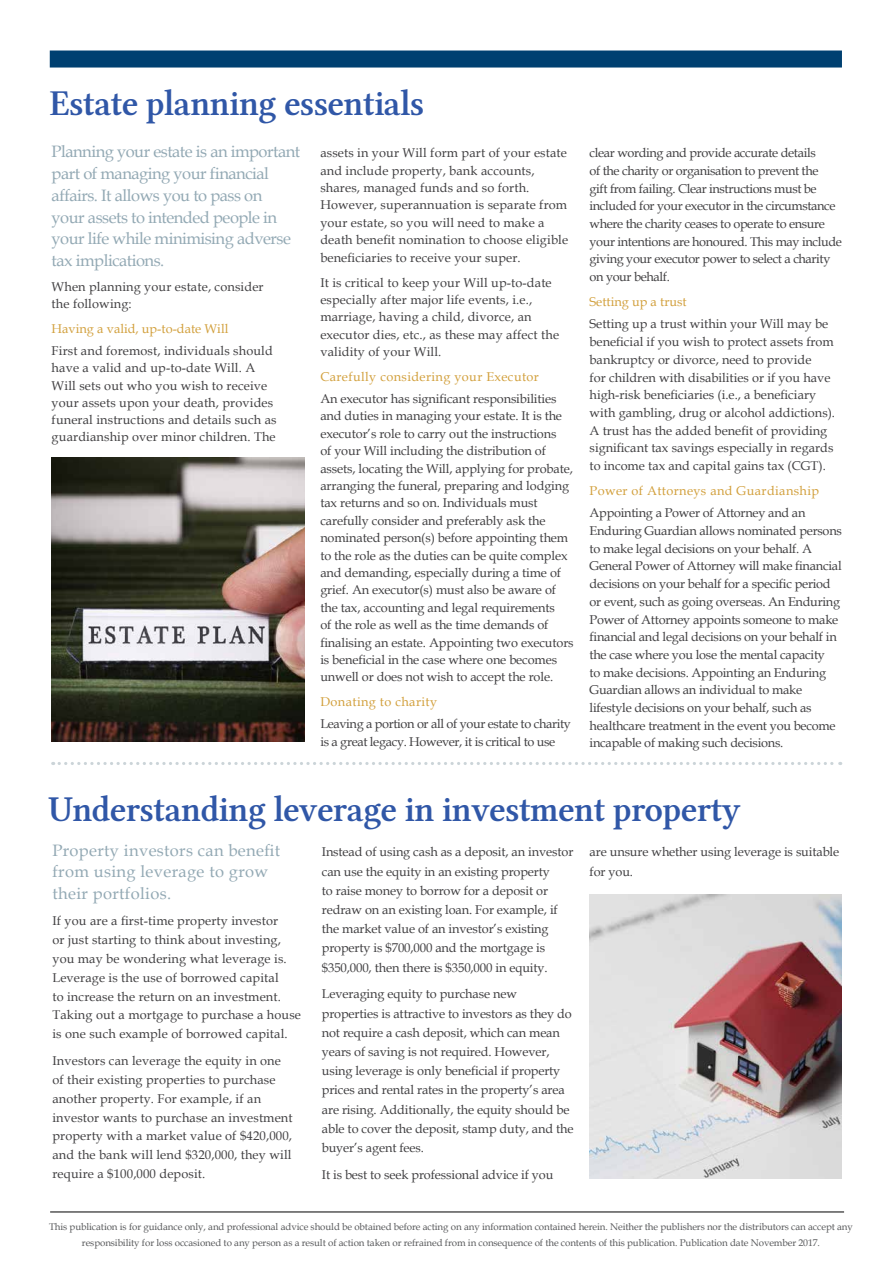
<style>
.page{position:relative;width:893px;height:1263px;background:#fff}
.page>*{position:absolute;margin:0;border:0;box-sizing:border-box;transform-origin:0 0}
.t1{font:36px "Lin Libertine Z";letter-spacing:-.02em;color:#3057a7}
.t2{font:16.5px/21.8px "Book Antiqua";letter-spacing:-.03em;color:#93a9b4}
.t3{font:16.5px/21.8px "Book Antiqua";letter-spacing:.02em;color:#93a9b4}
.t4{font:12.75px/17.7px "Book Antiqua";letter-spacing:-.01em;color:#414042}
.t5{font:12.75px/18.8px "Book Antiqua";letter-spacing:.01em;color:#414042}
.t6{font:12.75px/17.7px "Book Antiqua";letter-spacing:-.03em;color:#414042}
.t7{font:12.75px "Book Antiqua";letter-spacing:.03em;color:#d2a03d}
.t8{font:12.75px "Book Antiqua";color:#d2a03d}
.t9{font:9.75px/15.9px "Book Antiqua";letter-spacing:-.01em;color:#58595b;text-align:center}
</style>
<div class="page">
<div style="left:58px;top:51px;width:775px;height:17px;background:#004071"></div>
<hr style="left:50px;top:1212px;width:794px;height:1px;background:#000">
<img style="left:52px;top:457px;width:252px;height:285px">
<svg style="left:53px;top:762px;width:788px;height:3px"></svg>
<img style="left:590px;top:894px;width:252px;height:285px">
<h1 class="t1" style="left:50px;top:83px;width:376px">Estate planning essentials</h1>
<p class="t5" style="left:320px;top:144px;width:249px;line-height:17.4px">assets in your Will form part of your estate and include property, bank accounts, shares, managed funds and so forth.<br>However, superannuation is separate from your estate, so you will need to make a death benefit nomination to choose eligible beneficiaries to receive your super.</p>
<p class="t5" style="left:320px;top:273px;width:240px;line-height:17.4px">It is critical to keep your Will up-to-date especially after major life events, i.e., marriage, having a child, divorce, an executor dies, etc., as these may affect the validity of your Will.</p>
<p class="t7" style="left:320px;top:368px;width:220px">Carefully considering your Executor</p>
<p class="t4" style="left:320px;top:390px;width:255px">An executor has significant responsibilities and duties in managing your estate. It is the executor’s role to carry out the instructions<br>of your Will including the distribution of assets, locating the Will, applying for probate, arranging the funeral, preparing and lodging tax returns and so on. Individuals must carefully consider and preferably ask the nominated person(s) before appointing them to the role as the duties can be quite complex and demanding, especially during a time of grief. An executor(s) must also be aware of the tax, accounting and legal requirements<br>of the role as well as the time demands of finalising an estate. Appointing two executors is beneficial in the case where one becomes unwell or does not wish to accept the role.</p>
<p class="t7" style="left:320px;top:693px;width:118px">Donating to charity</p>
<p class="t6" style="left:320px;top:715px;width:252px">Leaving a portion or all of your estate to charity is a great legacy. However, it is critical to use</p>
<p class="t2" style="left:52px;top:141px;width:250px">Planning your estate is an important part of managing your financial affairs. It allows you to pass on<br>your assets to intended people in your life while minimising adverse tax implications.</p>
<p class="t5" style="left:52px;top:278px;width:213px;line-height:17.2px">When planning your estate, consider the following:</p>
<p class="t8" style="left:52px;top:320px;width:178px">Having a valid, up-to-date Will</p>
<p class="t5" style="left:52px;top:342px;width:227px;line-height:17.2px">First and foremost, individuals should have a valid and up-to-date Will. A Will sets out who you wish to receive your assets upon your death, provides funeral instructions and details such as guardianship over minor children. The</p>
<p class="t6" style="left:590px;top:144px;width:254px">clear wording and provide accurate details<br>of the charity or organisation to prevent the<br>gift from failing. Clear instructions must be included for your executor in the circumstance where the charity ceases to operate to ensure your intentions are honoured. This may include giving your executor power to select a charity on your behalf.</p>
<p class="t8" style="left:590px;top:293px;width:99px">Setting up a trust</p>
<p class="t4" style="left:590px;top:315px;width:247px">Setting up a trust within your Will may be beneficial if you wish to protect assets from bankruptcy or divorce, need to provide<br>for children with disabilities or if you have high-risk beneficiaries (i.e., a beneficiary with gambling, drug or alcohol addictions).<br>A trust has the added benefit of providing significant tax savings especially in regards to income tax and capital gains tax (CGT).</p>
<p class="t7" style="left:590px;top:482px;width:231px">Power of Attorneys and Guardianship</p>
<p class="t4" style="left:590px;top:504px;width:254px">Appointing a Power of Attorney and an Enduring Guardian allows nominated persons to make legal decisions on your behalf. A General Power of Attorney will make financial decisions on your behalf for a specific period or event, such as going overseas. An Enduring Power of Attorney appoints someone to make financial and legal decisions on your behalf in the case where you lose the mental capacity<br>to make decisions. Appointing an Enduring Guardian allows an individual to make lifestyle decisions on your behalf, such as healthcare treatment in the event you become incapable of making such decisions.</p>
<h1 class="t1" style="left:48px;top:788px;width:694px">Understanding leverage in investment property</h1>
<p class="t3" style="left:52px;top:839px;width:229px">Property investors can benefit from using leverage to grow their portfolios.</p>
<p class="t5" style="left:52px;top:911px;width:250px">If you are a first-time property investor<br>or just starting to think about investing, you may be wondering what leverage is.<br>Leverage is the use of borrowed capital<br>to increase the return on an investment.<br>Taking out a mortgage to purchase a house is one such example of borrowed capital.</p>
<p class="t5" style="left:52px;top:1051px;width:242px">Investors can leverage the equity in one of their existing properties to purchase another property. For example, if an investor wants to purchase an investment property with a market value of $420,000, and the bank will lend $320,000, they will require a $100,000 deposit.</p>
<p class="t4" style="left:322px;top:842px;width:253px;line-height:19.2px">Instead of using cash as a deposit, an investor can use the equity in an existing property<br>to raise money to borrow for a deposit or redraw on an existing loan. For example, if the market value of an investor’s existing property is $700,000 and the mortgage is $350,000, then there is $350,000 in equity.</p>
<p class="t4" style="left:322px;top:984px;width:253px;line-height:19.2px">Leveraging equity to purchase new properties is attractive to investors as they do not require a cash deposit, which can mean years of saving is not required. However, using leverage is only beneficial if property prices and rental rates in the property’s area are rising. Additionally, the equity should be able to cover the deposit, stamp duty, and the buyer’s agent fees.</p>
<p class="t4" style="left:322px;top:1165px;width:233px">It is best to seek professional advice if you</p>
<p class="t4" style="left:590px;top:842px;width:251px;line-height:19.5px">are unsure whether using leverage is suitable for you.</p>
<p class="t9" style="left:49px;top:1218px;width:805px">This publication is for guidance only, and professional advice should be obtained before acting on any information contained herein. Neither the publishers nor the distributors can accept any responsibility for loss occasioned to any person as a result of action taken or refrained from in consequence of the contents of this publication. Publication date November 2017.</p>
</div>
